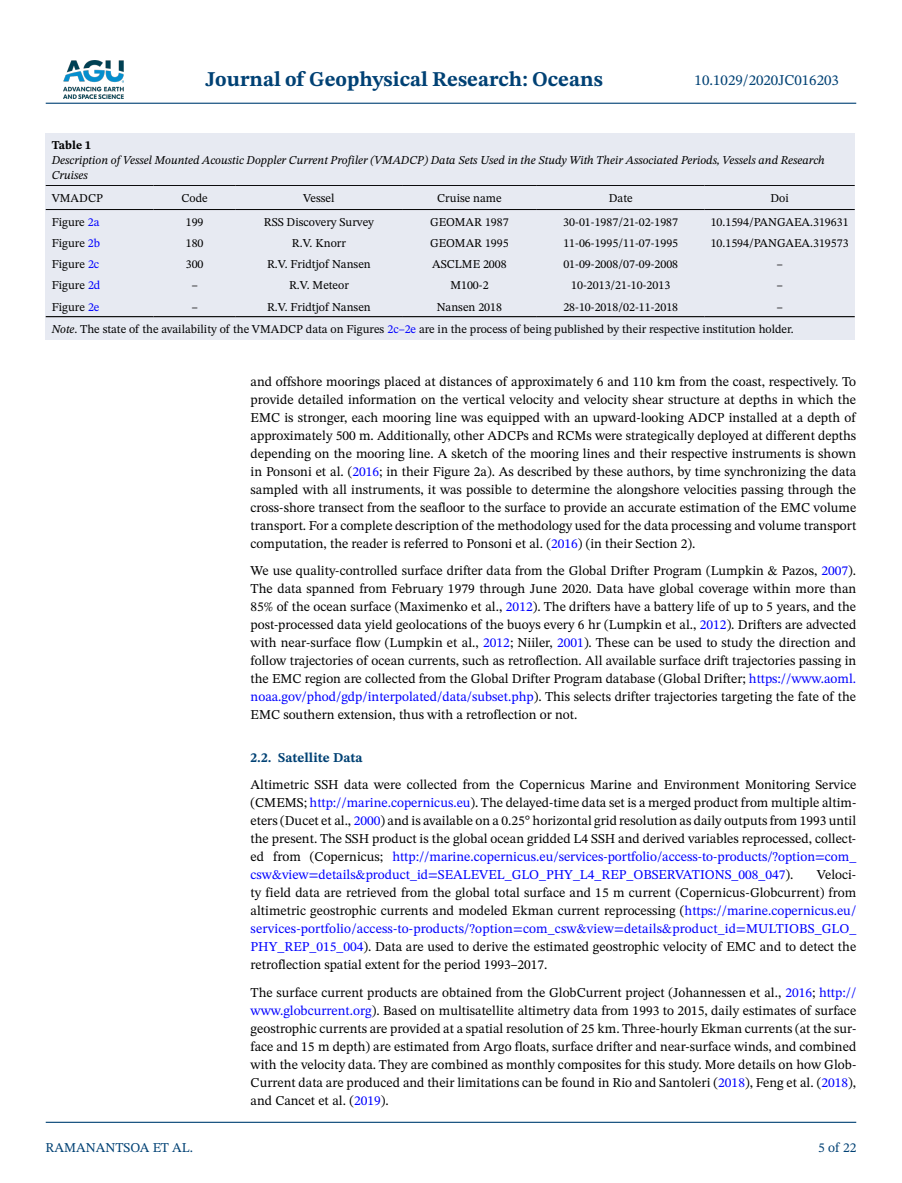
<style>
.page{position:relative;width:902px;height:1183px;background:#fff}
.page>*{position:absolute;margin:0;border:0;box-sizing:border-box;transform-origin:0 0}
.t1{font:700 21px "STIX Two Text";color:#004174}
.t2{font:15px "STIX Two Text";color:#004174}
.t3{font:13.5px/18px "STIX Two Text";color:#000;text-align:justify}
.t4{font:13.5px "STIX Two Text";color:#004174}
.t5{font:700 13.5px "STIX Two Text";color:#004174}
.t6{font:12px/22.6px "STIX Two Text";color:#000}
.t7{font:italic 12px/15px "STIX Two Text";color:#000}
.t8{font:700 12px "STIX Two Text";color:#000}
.s1{color:#00f}
.s2{font-style:italic}
</style>
<div class="page">
<img style="left:63px;top:60px;width:60px;height:39px">
<hr style="left:46px;top:103px;width:810px;height:1px;background:#004174">
<hr style="left:46px;top:1121px;width:810px;height:1px;background:#004174">
<div style="left:46px;top:185px;width:808px;height:154px;background:#e7eaf2"></div>
<hr style="left:46px;top:185px;width:107px;height:1px;background:#000">
<hr style="left:46px;top:209px;width:107px;height:1px;background:#000">
<hr style="left:153px;top:185px;width:83px;height:1px;background:#000">
<hr style="left:153px;top:209px;width:83px;height:1px;background:#000">
<hr style="left:236px;top:185px;width:166px;height:1px;background:#000">
<hr style="left:236px;top:209px;width:166px;height:1px;background:#000">
<hr style="left:402px;top:185px;width:135px;height:1px;background:#000">
<hr style="left:402px;top:209px;width:135px;height:1px;background:#000">
<hr style="left:537px;top:185px;width:167px;height:1px;background:#000">
<hr style="left:537px;top:209px;width:167px;height:1px;background:#000">
<hr style="left:704px;top:185px;width:150px;height:1px;background:#000">
<hr style="left:704px;top:209px;width:150px;height:1px;background:#000">
<hr style="left:46px;top:316px;width:107px;height:1px;background:#000">
<hr style="left:153px;top:316px;width:83px;height:1px;background:#000">
<hr style="left:236px;top:316px;width:166px;height:1px;background:#000">
<hr style="left:402px;top:316px;width:135px;height:1px;background:#000">
<hr style="left:537px;top:316px;width:167px;height:1px;background:#000">
<hr style="left:704px;top:316px;width:150px;height:1px;background:#000">
<div style="left:46px;top:134px;width:808px;height:51px;background:#e7eaf2"></div>
<h1 class="t1" style="left:205px;top:64px;width:399px">Journal of Geophysical Research: Oceans</h1>
<p class="t2" style="left:694px;top:69px;width:146px">10.1029/2020JC016203</p>
<p class="t8" style="left:52px;top:136px;width:41px">Table 1</p>
<p class="t7" style="left:52px;top:152px;width:774px">Description of Vessel Mounted Acoustic Doppler Current Profiler (VMADCP) Data Sets Used in the Study With Their Associated Periods, Vessels and Research<br>Cruises</p>
<p class="t6" style="left:52px;top:187px;width:53px">VMADCP</p>
<p class="t6" style="left:181px;top:187px;width:28px">Code</p>
<p class="t6" style="left:303px;top:187px;width:33px">Vessel</p>
<p class="t6" style="left:437px;top:187px;width:66px">Cruise name</p>
<p class="t6" style="left:608px;top:187px;width:25px">Date</p>
<p class="t6" style="left:770px;top:187px;width:20px">Doi</p>
<p class="t6" style="left:52px;top:210px;width:49px">Figure <span class="s1">2a</span></p>
<p class="t6" style="left:186px;top:210px;width:19px">199</p>
<p class="t6" style="left:264px;top:210px;width:112px">RSS Discovery Survey</p>
<p class="t6" style="left:430px;top:210px;width:80px">GEOMAR 1987</p>
<p class="t6" style="left:563px;top:210px;width:116px">30-01-1987/21-02-1987</p>
<p class="t6" style="left:710px;top:210px;width:139px">10.1594/PANGAEA.319631</p>
<p class="t6" style="left:52px;top:232px;width:50px">Figure <span class="s1">2b</span></p>
<p class="t6" style="left:186px;top:232px;width:19px">180</p>
<p class="t6" style="left:292px;top:232px;width:56px">R.V. Knorr</p>
<p class="t6" style="left:430px;top:232px;width:80px">GEOMAR 1995</p>
<p class="t6" style="left:563px;top:232px;width:116px">11-06-1995/11-07-1995</p>
<p class="t6" style="left:710px;top:232px;width:139px">10.1594/PANGAEA.319573</p>
<p class="t6" style="left:52px;top:253px;width:49px">Figure <span class="s1">2c</span></p>
<p class="t6" style="left:186px;top:253px;width:19px">300</p>
<p class="t6" style="left:267px;top:253px;width:105px">R.V. Fridtjof Nansen</p>
<p class="t6" style="left:432px;top:253px;width:76px">ASCLME 2008</p>
<p class="t6" style="left:563px;top:253px;width:116px">01-09-2008/07-09-2008</p>
<p class="t6" style="left:776px;top:253px;width:7px">–</p>
<p class="t6" style="left:52px;top:274px;width:50px">Figure <span class="s1">2d</span></p>
<p class="t6" style="left:192px;top:274px;width:7px">–</p>
<p class="t6" style="left:289px;top:274px;width:61px">R.V. Meteor</p>
<p class="t6" style="left:450px;top:274px;width:40px">M100-2</p>
<p class="t6" style="left:571px;top:274px;width:101px">10-2013/21-10-2013</p>
<p class="t6" style="left:776px;top:274px;width:7px">–</p>
<p class="t6" style="left:52px;top:295px;width:49px">Figure <span class="s1">2e</span></p>
<p class="t6" style="left:192px;top:295px;width:7px">–</p>
<p class="t6" style="left:267px;top:295px;width:105px">R.V. Fridtjof Nansen</p>
<p class="t6" style="left:437px;top:295px;width:67px">Nansen 2018</p>
<p class="t6" style="left:563px;top:295px;width:116px">28-10-2018/02-11-2018</p>
<p class="t6" style="left:52px;top:295px;width:743px;text-indent:725px">–<br><span class="s2">Note</span>. The state of the availability of the VMADCP data on Figures <span class="s1">2c–2e</span> are in the process of being published by their respective institution holder.</p>
<p class="t4" style="left:45px;top:1137px;width:149px">RAMANANTSOA ET AL.</p>
<p class="t3" style="left:250px;top:372px;width:607px">and offshore moorings placed at distances of approximately 6 and 110 km from the coast, respectively. To provide detailed information on the vertical velocity and velocity shear structure at depths in which the EMC is stronger, each mooring line was equipped with an upward-looking ADCP installed at a depth of approximately 500 m. Additionally, other ADCPs and RCMs were strategically deployed at different depths depending on the mooring line. A sketch of the mooring lines and their respective instruments is shown in Ponsoni et al. (<span class="s1">2016</span>; in their Figure 2a). As described by these authors, by time synchronizing the data sampled with all instruments, it was possible to determine the alongshore velocities passing through the cross-shore transect from the seafloor to the surface to provide an accurate estimation of the EMC volume transport. For a complete description of the methodology used for the data processing and volume transport computation, the reader is referred to Ponsoni et al. (<span class="s1">2016</span>) (in their Section 2).</p>
<p class="t3" style="left:250px;top:561px;width:607px">We use quality-controlled surface drifter data from the Global Drifter Program (Lumpkin &amp; Pazos, <span class="s1">2007</span>).<br>The data spanned from February 1979 through June 2020. Data have global coverage within more than 85% of the ocean surface (Maximenko et al., <span class="s1">2012</span>). The drifters have a battery life of up to 5 years, and the post-processed data yield geolocations of the buoys every 6 hr (Lumpkin et al., <span class="s1">2012</span>). Drifters are advected with near-surface flow (Lumpkin et al., <span class="s1">2012</span>; Niiler, <span class="s1">2001</span>). These can be used to study the direction and follow trajectories of ocean currents, such as retroflection. All available surface drift trajectories passing in the EMC region are collected from the Global Drifter Program database (Global Drifter; <span class="s1">https://www.aoml. noaa.gov/phod/gdp/interpolated/data/subset.php</span>). This selects drifter trajectories targeting the fate of the EMC southern extension, thus with a retroflection or not.</p>
<p class="t5" style="left:250px;top:748px;width:114px">2.2. Satellite Data</p>
<p class="t3" style="left:250px;top:775px;width:607px">Altimetric SSH data were collected from the Copernicus Marine and Environment Monitoring Service (CMEMS; <span class="s1">http://marine.copernicus.eu</span>). The delayed-time data set is a merged product from multiple altim&shy;eters (Ducet et al., <span class="s1">2000</span>) and is available on a 0.25° horizontal grid resolution as daily outputs from 1993 until the present. The SSH product is the global ocean gridded L4 SSH and derived variables reprocessed, collect&shy;ed from (Copernicus; <span class="s1">http://marine.copernicus.eu/services-portfolio/access-to-products/?option=com_ csw&amp;view=details&amp;product_id=SEALEVEL_GLO_PHY_L4_REP_OBSERVATIONS_008_047</span>).</p>
<p class="t3" style="left:250px;top:865px;width:607px;text-indent:566px">Veloci&shy;ty field data are retrieved from the global total surface and 15 m current (Copernicus-Globcurrent) from altimetric geostrophic currents and modeled Ekman current reprocessing (<span class="s1">https://marine.copernicus.eu/ services-portfolio/access-to-products/?option=com_csw&amp;view=details&amp;product_id=MULTIOBS_GLO_ PHY_REP_015_004</span>). Data are used to derive the estimated geostrophic velocity of EMC and to detect the retroflection spatial extent for the period 1993–2017.</p>
<p class="t3" style="left:250px;top:982px;width:607px">The surface current products are obtained from the GlobCurrent project (Johannessen et al., <span class="s1">2016</span>; <span class="s1">http:// www.globcurrent.org</span>). Based on multisatellite altimetry data from 1993 to 2015, daily estimates of surface geostrophic currents are provided at a spatial resolution of 25 km. Three-hourly Ekman currents (at the sur&shy;face and 15 m depth) are estimated from Argo floats, surface drifter and near-surface winds, and combined with the velocity data. They are combined as monthly composites for this study. More details on how Glob-Current data are produced and their limitations can be found in Rio and Santoleri (<span class="s1">2018</span>), Feng et al. (<span class="s1">2018</span>), and Cancet et al. (<span class="s1">2019</span>).</p>
<p class="t4" style="left:818px;top:1137px;width:40px">5 of 22</p>
</div>
